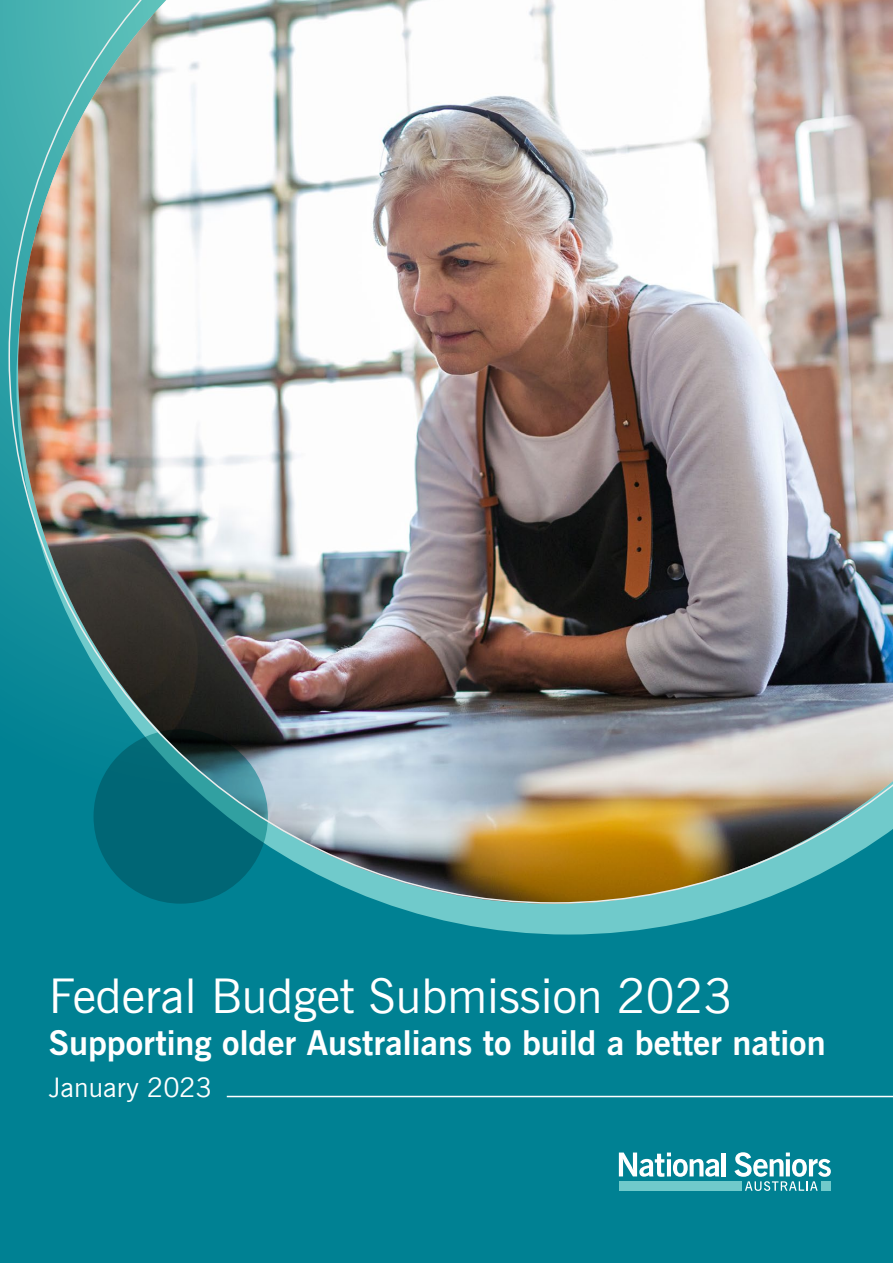
<style>
.page{position:relative;width:893px;height:1263px;background:#008193}
.page>*{position:absolute;margin:0;border:0;box-sizing:border-box;transform-origin:0 0}
.t1{font:48px "News Gothic BT";color:#fff}
.t2{font:700 34.5px "News Gothic BT";color:#fff}
.t3{font:27px "News Gothic BT";color:#fff}
</style>
<div class="page">
<div style="left:619px;top:1181px;width:123px;height:10px;background:#70cacb"></div>
<svg style="left:619px;top:1152px;width:100px;height:25px"></svg>
<hr style="left:721px;top:1152px;width:4px;height:24px;background:#fff">
<svg style="left:734px;top:1152px;width:97px;height:39px"></svg>
<svg style="left:387px;top:904px;width:362px;height:30px;fill:#70cacb"></svg>
<hr style="left:227px;top:1096px;width:666px;height:1px;background:#fff">
<img style="left:9px;top:0;width:884px;height:904px">
<h1 class="t1" style="left:49px;top:967px;width:685px">Federal Budget Submission 2023</h1>
<p class="t2" style="left:49px;top:1022px;width:778px">Supporting older Australians to build a better nation</p>
<p class="t3" style="left:49px;top:1071px;width:165px">January 2023</p>
</div>
